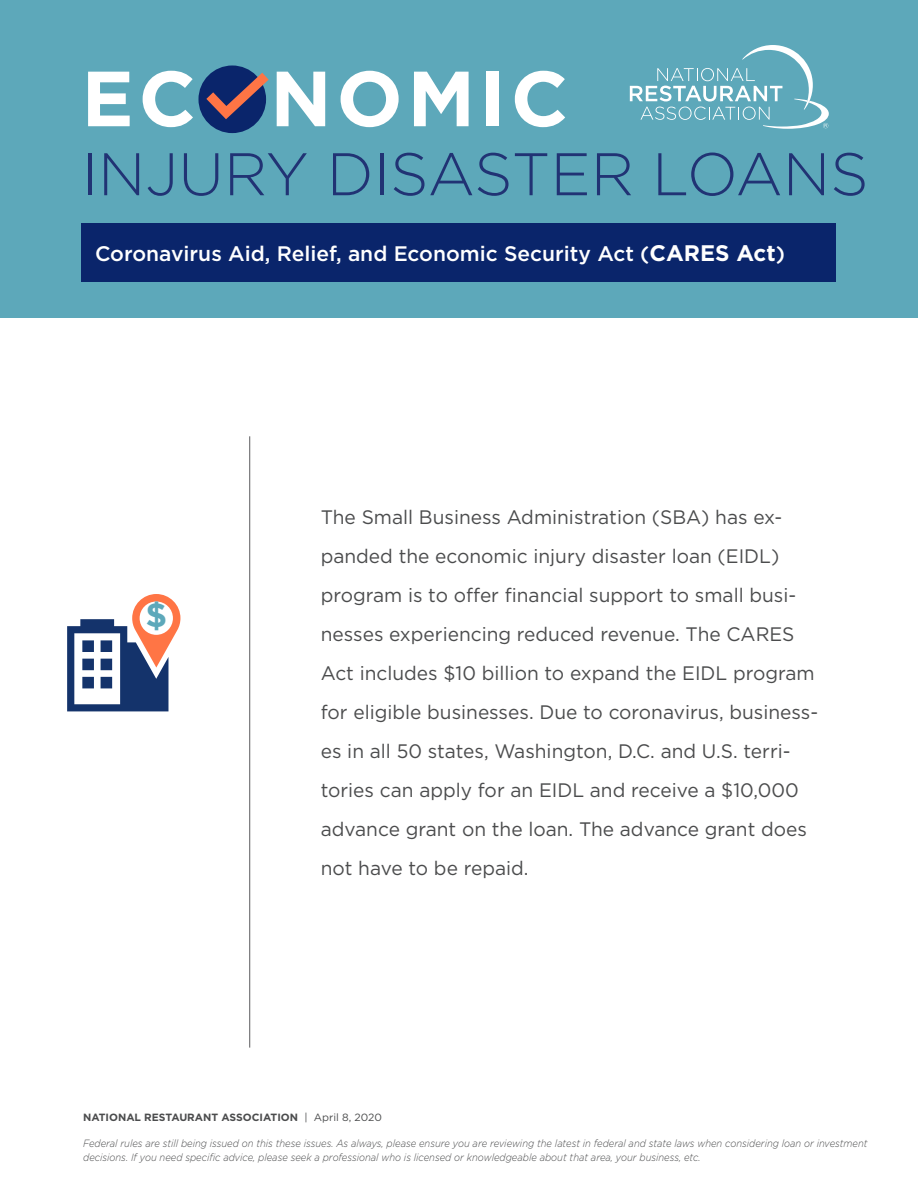
<style>
.page{position:relative;width:918px;height:1188px;background:#fff}
.page>*{position:absolute;margin:0;border:0;box-sizing:border-box;transform-origin:0 0}
.UC_blue{font:700 78px "Gotham";letter-spacing:.06em;color:#fff}
.UC_blue-2{font:300 60px "Gotham";color:#213374}
.t1{font:700 33.75px "Gotham";color:#5da8ba}
.text_new{font:500 21px "Gotham";color:#fff}
.t2{font:19.5px/39px "Gotham";color:#4b4c4d}
.text_new-2{font:italic 300 10.5px/13.5px "Gotham";color:#4b4c4d;scale:.9 1}
.text_new-3{font:700 10.5px "Gotham";color:#4b4c4d}
.s1{font-weight:700;font-size:22.5px}
.s2{font-weight:400}
</style>
<div class="page">
<div style="left:0;top:0;width:918px;height:318px;background:#5da8ba"></div>
<div style="left:82px;top:223px;width:754px;height:58px;background:#0a256b"></div>
<svg style="left:630px;top:45px;width:199px;height:84px"></svg>
<hr style="left:249px;top:436px;width:1px;height:612px;background:#636366">
<svg style="left:67px;top:594px;width:113px;height:117px"></svg>
<div style="left:198px;top:65px;width:68px;height:68px;background:#0a256b;border-radius:50%"></div>
<svg style="left:198px;top:65px;width:71px;height:61px"></svg>
<p class="UC_blue" style="left:82px;top:54px;width:488px">ECONOMIC</p>
<p class="UC_blue-2" style="left:82px;top:141px;width:789px">INJURY DISASTER LOANS</p>
<p class="text_new" style="left:95px;top:242px;width:692px">Coronavirus Aid, Relief, and Economic Security Act (<span class="s1">CARES Act</span>)</p>
<p class="t1" style="left:145px;top:596px;width:23px">$</p>
<p class="t2" style="left:321px;top:497px;width:499px">The Small Business Administration (SBA) has ex&shy;panded the economic injury disaster loan (EIDL) program is to offer financial support to small busi&shy;nesses experiencing reduced revenue. The CARES Act includes $10 billion to expand the EIDL program for eligible businesses. Due to coronavirus, business&shy;es in all 50 states, Washington, D.C. and U.S. terri&shy;tories can apply for an EIDL and receive a $10,000 advance grant on the loan. The advance grant does not have to be repaid.</p>
<p class="text_new-3" style="left:83px;top:1111px;width:300px">NATIONAL RESTAURANT ASSOCIATION <span class="s2">| April 8, 2020</span></p>
<p class="text_new-2" style="left:83px;top:1137px;width:873px">Federal rules are still being issued on this these issues. As always, please ensure you are reviewing the latest in federal and state laws when considering loan or investment decisions. If you need specific advice, please seek a professional who is licensed or knowledgeable about that area, your business, etc.</p>
</div>
